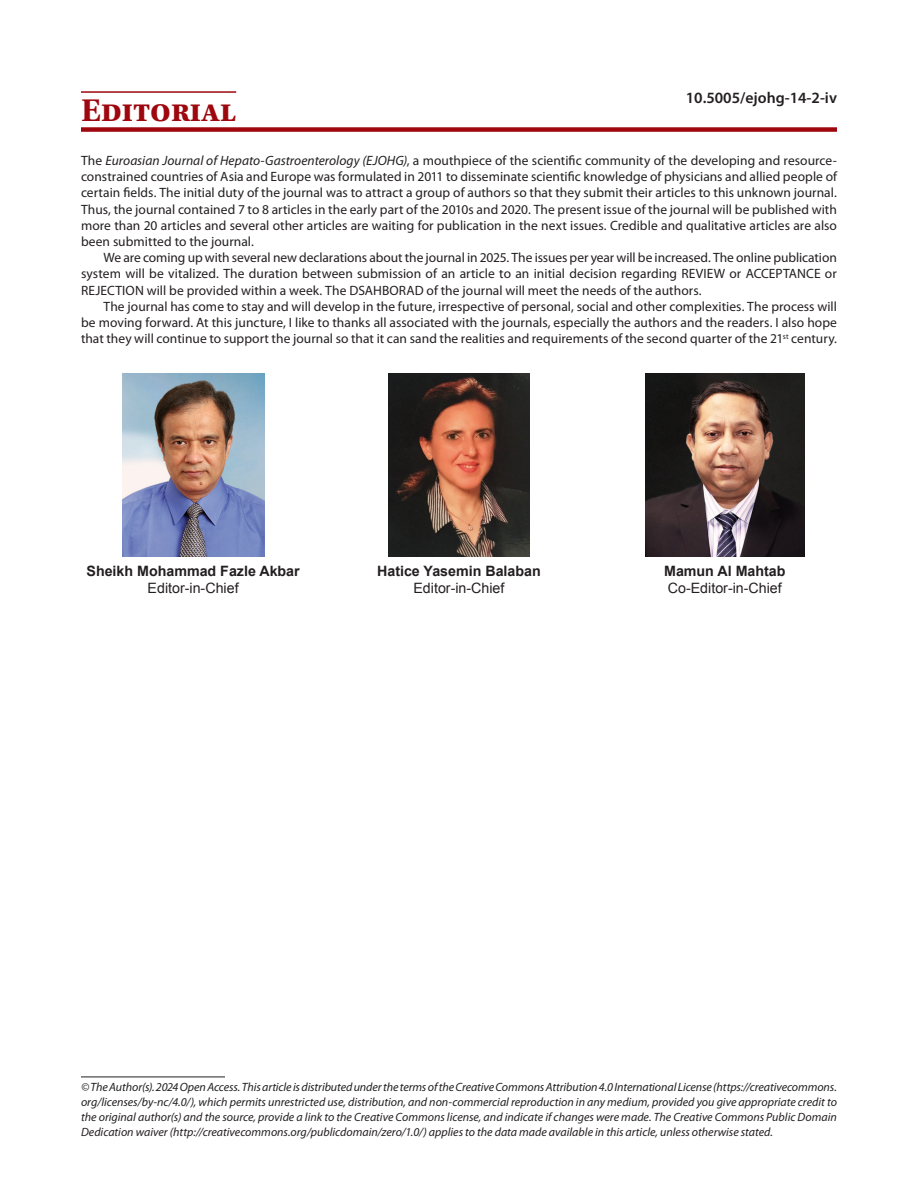
<style>
.page{position:relative;width:918px;height:1188px;background:#fff}
.page>*{position:absolute;margin:0;border:0;box-sizing:border-box;transform-origin:0 0}
.Editorial_Title_head{font:700 33px "Utopia Std";color:#9d070d}
.B{font:600 15.75px "Myriad Pro";color:#231f20}
.t1{font:700 14.25px "Arial";color:#231f20}
.t2{font:14.25px "Arial";color:#231f20}
.Text__editorial{font:13.5px/16.2px "Myriad Pro";letter-spacing:.005em;color:#231f20;text-align:justify}
.FootNote{font:italic 12px/15px "Myriad Pro";color:#231f20;text-align:justify}
.s1{font-style:italic}
</style>
<div class="page">
<hr style="left:81px;top:91px;width:155px;height:2px;background:#9d070d">
<div style="left:81px;top:127px;width:756px;height:5px;background:#9d070d"></div>
<img style="left:122px;top:373px;width:142px;height:184px">
<img style="left:389px;top:373px;width:140px;height:184px">
<img style="left:645px;top:373px;width:160px;height:184px">
<hr style="left:81px;top:1077px;width:144px;height:1px;background:#231f20">
<p class="Editorial_Title_head" style="left:81px;top:91px;width:157px">Editorial</p>
<p class="B" style="left:686px;top:87px;width:153px">10.5005/ejohg-14-2-iv</p>
<p class="Text__editorial" style="left:81px;top:152px;width:758px">The <span class="s1">Euroasian Journal of Hepato-Gastroenterology (EJOHG)</span>, a mouthpiece of the scientific community of the developing and resource&shy;constrained countries of Asia and Europe was formulated in 2011 to disseminate scientific knowledge of physicians and allied people of certain fields. The initial duty of the journal was to attract a group of authors so that they submit their articles to this unknown journal.<br>Thus, the journal contained 7 to 8 articles in the early part of the 2010s and 2020. The present issue of the journal will be published with more than 20 articles and several other articles are waiting for publication in the next issues. Credible and qualitative articles are also been submitted to the journal.</p>
<p class="Text__editorial" style="left:81px;top:249px;width:757px;text-indent:22px">We are coming up with several new declarations about the journal in 2025. The issues per year will be increased. The online publication system will be vitalized. The duration between submission of an article to an initial decision regarding REVIEW or ACCEPTANCE or REJECTION will be provided within a week. The DSAHBORAD of the journal will meet the needs of the authors.</p>
<p class="Text__editorial" style="left:81px;top:298px;width:758px;text-indent:22px">The journal has come to stay and will develop in the future, irrespective of personal, social and other complexities. The process will be moving forward. At this juncture, I like to thanks all associated with the journals, especially the authors and the readers. I also hope that they will continue to support the journal so that it can sand the realities and requirements of the second quarter of the 21<sup>st</sup> century.</p>
<p class="t1" style="left:87px;top:562px;width:215px">Sheikh Mohammad Fazle Akbar</p>
<p class="t2" style="left:148px;top:579px;width:93px">Editor-in-Chief</p>
<p class="t1" style="left:377px;top:562px;width:165px">Hatice Yasemin Balaban</p>
<p class="t2" style="left:413px;top:579px;width:93px">Editor-in-Chief</p>
<p class="t1" style="left:664px;top:562px;width:123px">Mamun Al Mahtab</p>
<p class="t2" style="left:668px;top:579px;width:116px">Co-Editor-in-Chief</p>
<p class="FootNote" style="left:81px;top:1079px;width:758px">© The Author(s). 2024 Open Access. This article is distributed under the terms of the Creative Commons Attribution 4.0 International License (https://creativecommons. org/licenses/by-nc/4.0/), which permits unrestricted use, distribution, and non-commercial reproduction in any medium, provided you give appropriate credit to the original author(s) and the source, provide a link to the Creative Commons license, and indicate if changes were made. The Creative Commons Public Domain Dedication waiver (http://creativecommons.org/publicdomain/zero/1.0/) applies to the data made available in this article, unless otherwise stated.</p>
</div>
